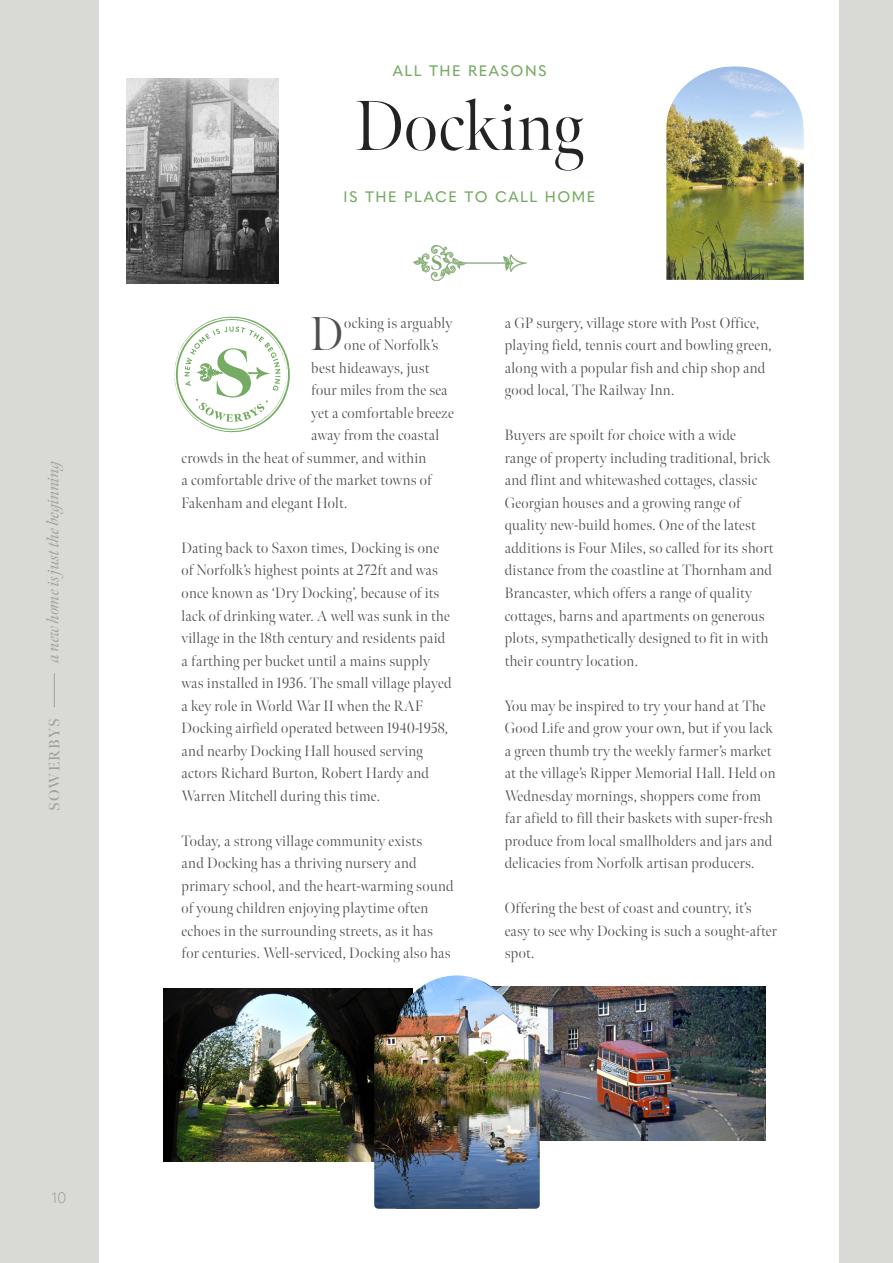
<style>
.page{position:relative;width:893px;height:1263px;background:#d9d9d6}
.page>*{position:absolute;margin:0;border:0;box-sizing:border-box;transform-origin:0 0}
.t1{font:300 70.5px "Meno Banner";color:#232323}
.t2{font:300 47.4px "Meno Banner";color:#4f4f4f}
.t3{font:italic 16.5px "Meno Banner";letter-spacing:-.01em;color:#a2a098}
.t4{font:300 15px/22.5px "Meno Banner";letter-spacing:.02em;color:#4f4f4f}
.t5{font:500 15px "Quasimoda";letter-spacing:.1em;color:#76aa63}
.t6{font:600 15px "Meno Banner";letter-spacing:.08em;color:#a2a098}
.t7{font:300 15px "Quasimoda";color:#a2a098}
</style>
<div class="page">
<hr style="left:54px;top:673px;width:1px;height:34px;background:#a2a098">
<div style="left:99px;top:0;width:740px;height:1263px;background:#fff"></div>
<img style="left:666px;top:66px;width:138px;height:214px">
<img style="left:126px;top:79px;width:152px;height:205px">
<svg style="left:174px;top:317px;width:116px;height:115px"></svg>
<img style="left:414px;top:245px;width:112px;height:35px">
<img style="left:164px;top:989px;width:210px;height:172px">
<img style="left:540px;top:986px;width:225px;height:154px">
<img style="left:374px;top:975px;width:166px;height:234px">
<p class="t3" style="left:43px;top:662px;width:206px;rotate:-90deg">a new home is just the beginning</p>
<p class="t6" style="left:45px;top:811px;width:94px;rotate:-90deg">SOWERBYS</p>
<p class="t7" style="left:52px;top:1186px;width:16px">10</p>
<p class="t5" style="left:393px;top:59px;width:155px">ALL THE REASONS</p>
<p class="t1" style="left:355px;top:83px;width:230px">Docking</p>
<p class="t5" style="left:343px;top:185px;width:253px">IS THE PLACE TO CALL HOME</p>
<p class="t2" style="left:310px;top:306px;width:35px">D</p>
<p class="t4" style="left:344px;top:312px;width:109px">ocking is arguably</p>
<p class="t4" style="left:344px;top:334px;width:96px">one of Norfolk’s</p>
<p class="t4" style="left:311px;top:357px;width:120px">best hideaways, just</p>
<p class="t4" style="left:311px;top:379px;width:138px">four miles from the sea</p>
<p class="t4" style="left:311px;top:402px;width:144px">yet a comfortable breeze</p>
<p class="t4" style="left:311px;top:424px;width:129px">away from the coastal</p>
<p class="t4" style="left:182px;top:447px;width:246px">crowds in the heat of summer, and within</p>
<p class="t4" style="left:182px;top:469px;width:252px">a comfortable drive of the market towns of</p>
<p class="t4" style="left:182px;top:492px;width:167px">Fakenham and elegant Holt.</p>
<p class="t4" style="left:182px;top:537px;width:271px">Dating back to Saxon times, Docking is one of Norfolk’s highest points at 272ft and was once known as ‘Dry Docking’, because of its lack of drinking water. A well was sunk in the village in the 18th century and residents paid a farthing per bucket until a mains supply was installed in 1936. The small village played a key role in World War II when the RAF Docking airfield operated between 1940-1958, and nearby Docking Hall housed serving actors Richard Burton, Robert Hardy and Warren Mitchell during this time.</p>
<p class="t4" style="left:182px;top:829px;width:274px">Today, a strong village community exists<br>and Docking has a thriving nursery and primary school, and the heart-warming sound of young children enjoying playtime often echoes in the surrounding streets, as it has for centuries. Well-serviced, Docking also has</p>
<p class="t4" style="left:505px;top:312px;width:268px">a GP surgery, village store with Post Office, playing field, tennis court and bowling green, along with a popular fish and chip shop and good local, The Railway Inn.</p>
<p class="t4" style="left:505px;top:424px;width:270px">Buyers are spoilt for choice with a wide<br>range of property including traditional, brick and flint and whitewashed cottages, classic Georgian houses and a growing range of quality new-build homes. One of the latest additions is Four Miles, so called for its short distance from the coastline at Thornham and Brancaster, which offers a range of quality cottages, barns and apartments on generous plots, sympathetically designed to fit in with their country location.</p>
<p class="t4" style="left:505px;top:694px;width:272px">You may be inspired to try your hand at The Good Life and grow your own, but if you lack a green thumb try the weekly farmer’s market at the village’s Ripper Memorial Hall. Held on Wednesday mornings, shoppers come from far afield to fill their baskets with super-fresh produce from local smallholders and jars and delicacies from Norfolk artisan producers.</p>
<p class="t4" style="left:505px;top:897px;width:274px">Offering the best of coast and country, it’s easy to see why Docking is such a sought-after spot.</p>
</div>
